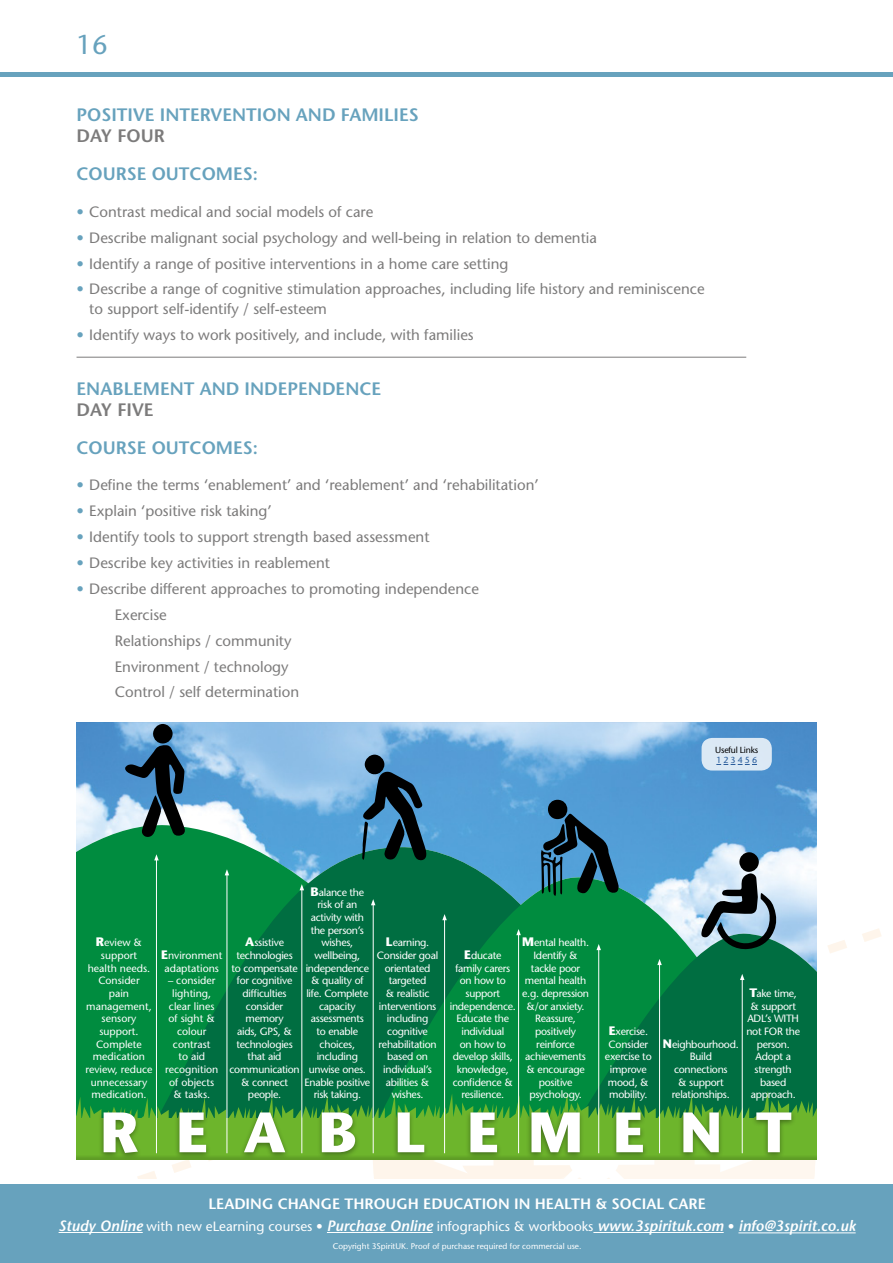
<style>
.page{position:relative;width:893px;height:1263px;background:#fff}
.page>*{position:absolute;margin:0;border:0;box-sizing:border-box;transform-origin:0 0}
.t1{font:700 56.85px "Stone Sans";letter-spacing:.625em;color:#fff}
.t2{font:500 27px "Stone Sans Std";color:#67a2bd}
.t3{font:600 18px "Stone Sans Std";color:#67a2bd}
.t4{font:600 18px "Stone Sans Std";color:#7c7b7b}
.t5{font:500 15px/25.8px "Stone Sans Std";color:#7c7b7b}
.t6{font:600 15px "Stone Sans Std";color:#fff}
.t7{font:500 13.5px "Stone Sans Std";color:#fff}
.t8{font:10.5px/12.6px "Stone Sans";letter-spacing:-.025em;color:#fff;text-align:center}
.t9{font:10.5px/12.6px "Stone Sans";color:#fff;text-align:center}
.t10{font:8.85px "Stone Sans";letter-spacing:-.025em;color:#000}
.t11{font:8.85px "Stone Sans";letter-spacing:.235em;color:#275b9b}
.t12{font:500 8.25px "Stone Sans Std";color:#fff}
.s1{color:#67a2bd}
.s2{font-weight:700;font-size:12.3px}
.s3{font-weight:600;font-style:italic;font-size:15px}
.s4{font-family:"Stone Sans";font-weight:600;font-style:italic;font-size:15px}
</style>
<div class="page">
<svg style="left:77px;top:722px;width:739px;height:23px;background:#88b7df"></svg>
<div style="left:702px;top:738px;width:70px;height:32px;background:#dbe8f4;border-radius:11px"></div>
<svg style="left:77px;top:745px;width:739px;height:434px;background:#389270"></svg>
<hr style="left:77px;top:357px;width:669px;height:1px;background:#7c7b7b">
<div style="left:0;top:1183px;width:893px;height:80px;background:#67a2bd"></div>
<hr style="left:59px;top:1232px;width:84px;height:1px;background:#fff">
<hr style="left:327px;top:1232px;width:106px;height:1px;background:#fff">
<hr style="left:593px;top:1232px;width:131px;height:1px;background:#fff">
<hr style="left:738px;top:1232px;width:118px;height:1px;background:#fff">
<hr style="left:0;top:72px;width:893px;height:4px;background:#67a2bd">
<h2 class="t2" style="left:77px;top:29px;width:32px">16</h2>
<h3 class="t3" style="left:77px;top:104px;width:344px">POSITIVE INTERVENTION AND FAMILIES</h3>
<h3 class="t4" style="left:77px;top:125px;width:90px">DAY FOUR</h3>
<h3 class="t3" style="left:77px;top:163px;width:183px">COURSE OUTCOMES:</h3>
<h3 class="t5" style="left:77px;top:199px;width:298px"><span class="s1">•</span> Contrast medical and social models of care</h3>
<h3 class="t5" style="left:77px;top:225px;width:522px"><span class="s1">•</span> Describe malignant social psychology and well-being in relation to dementia</h3>
<h3 class="t5" style="left:77px;top:250px;width:433px"><span class="s1">•</span> Identify a range of positive interventions in a home care setting</h3>
<h3 class="t5" style="left:89px;top:279px;width:617px;line-height:19.5px;text-indent:-13px"><span class="s1">•</span> Describe a range of cognitive stimulation approaches, including life history and reminiscence to support self-identify / self-esteem</h3>
<h3 class="t5" style="left:77px;top:322px;width:399px"><span class="s1">•</span> Identify ways to work positively, and include, with families</h3>
<h3 class="t3" style="left:77px;top:378px;width:306px">ENABLEMENT AND INDEPENDENCE</h3>
<h3 class="t4" style="left:77px;top:399px;width:79px">DAY FIVE</h3>
<h3 class="t3" style="left:77px;top:437px;width:183px">COURSE OUTCOMES:</h3>
<h3 class="t5" style="left:77px;top:472px;width:464px"><span class="s1">•</span> Define the terms ‘enablement’ and ‘reablement’ and ‘rehabilitation’</h3>
<h3 class="t5" style="left:77px;top:498px;width:197px"><span class="s1">•</span> Explain ‘positive risk taking’</h3>
<h3 class="t5" style="left:77px;top:524px;width:354px"><span class="s1">•</span> Identify tools to support strength based assessment</h3>
<h3 class="t5" style="left:77px;top:550px;width:255px"><span class="s1">•</span> Describe key activities in reablement</h3>
<h3 class="t5" style="left:115px;top:576px;width:366px;text-indent:-38px"><span class="s1">•</span> Describe different approaches to promoting independence<br>Exercise<br>Relationships / community<br>Environment / technology<br>Control / self determination</h3>
<p class="t10" style="left:715px;top:744px;width:44px">Useful Links</p>
<p class="t11" style="left:716px;top:755px;width:42px">123456</p>
<p class="t8" style="left:304px;top:886px;width:67px"><span class="s2">B</span>alance the risk of an activity with the person’s wishes, wellbeing, independence &amp; quality of life. Complete capacity assessments<br>to enable choices, including unwise ones.<br>Enable positive risk taking.</p>
<p class="t9" style="left:85px;top:936px;width:69px"><span class="s2">R</span>eview &amp; support health needs.<br>Consider<br>pain management, sensory support.<br>Complete medication review, reduce unnecessary medication.</p>
<p class="t8" style="left:229px;top:936px;width:72px"><span class="s2">A</span>ssistive technologies<br>to compensate for cognitive difficulties consider memory<br>aids, GPS, &amp; technologies that aid communication &amp; connect people.</p>
<p class="t8" style="left:377px;top:936px;width:63px"><span class="s2">L</span>earning.<br>Consider goal orientated targeted<br>&amp; realistic interventions including cognitive rehabilitation based on individual’s abilities &amp; wishes.</p>
<p class="t8" style="left:522px;top:936px;width:68px"><span class="s2">M</span>ental health.<br>Identify &amp; tackle poor mental health e.g. depression &amp;/or anxiety.<br>Reassure, positively reinforce achievements &amp; encourage positive psychology.</p>
<p class="t9" style="left:161px;top:949px;width:63px"><span class="s2">E</span>nvironment adaptations</p>
<p class="t9" style="left:165px;top:974px;width:55px">– consider lighting, clear lines of sight &amp; colour contrast<br>to aid recognition of objects &amp; tasks.</p>
<p class="t8" style="left:450px;top:949px;width:68px"><span class="s2">E</span>ducate family carers on how to support independence.<br>Educate the individual<br>on how to develop skills, knowledge, confidence &amp; resilience.</p>
<p class="t8" style="left:746px;top:987px;width:55px"><span class="s2">T</span>ake time, &amp; support<br>ADL’s WITH not FOR the person.<br>Adopt a strength based approach.</p>
<h1 class="t1" style="left:100px;top:1096px;width:693px">REABLEMENT</h1>
<p class="t8" style="left:605px;top:1025px;width:48px"><span class="s2">E</span>xercise.<br>Consider exercise to improve mood, &amp; mobility.</p>
<p class="t8" style="left:663px;top:1037px;width:77px"><span class="s2">N</span>eighbourhood.<br>Build connections<br>&amp; support relationships.</p>
<h3 class="t6" style="left:208px;top:1195px;width:499px">LEADING CHANGE THROUGH EDUCATION IN HEALTH &amp; SOCIAL CARE</h3>
<p class="t7" style="left:59px;top:1218px;width:799px"><span class="s3">Study Online</span> with new eLearning courses • <span class="s3">Purchase Online</span> infographics &amp; workbooks <span class="s3">www.3spirituk.com</span> • <span class="s4">info@3spirit.co.uk</span></p>
<p class="t12" style="left:333px;top:1241px;width:250px">Copyright 3SpiritUK. Proof of purchase required for commercial use.</p>
</div>
